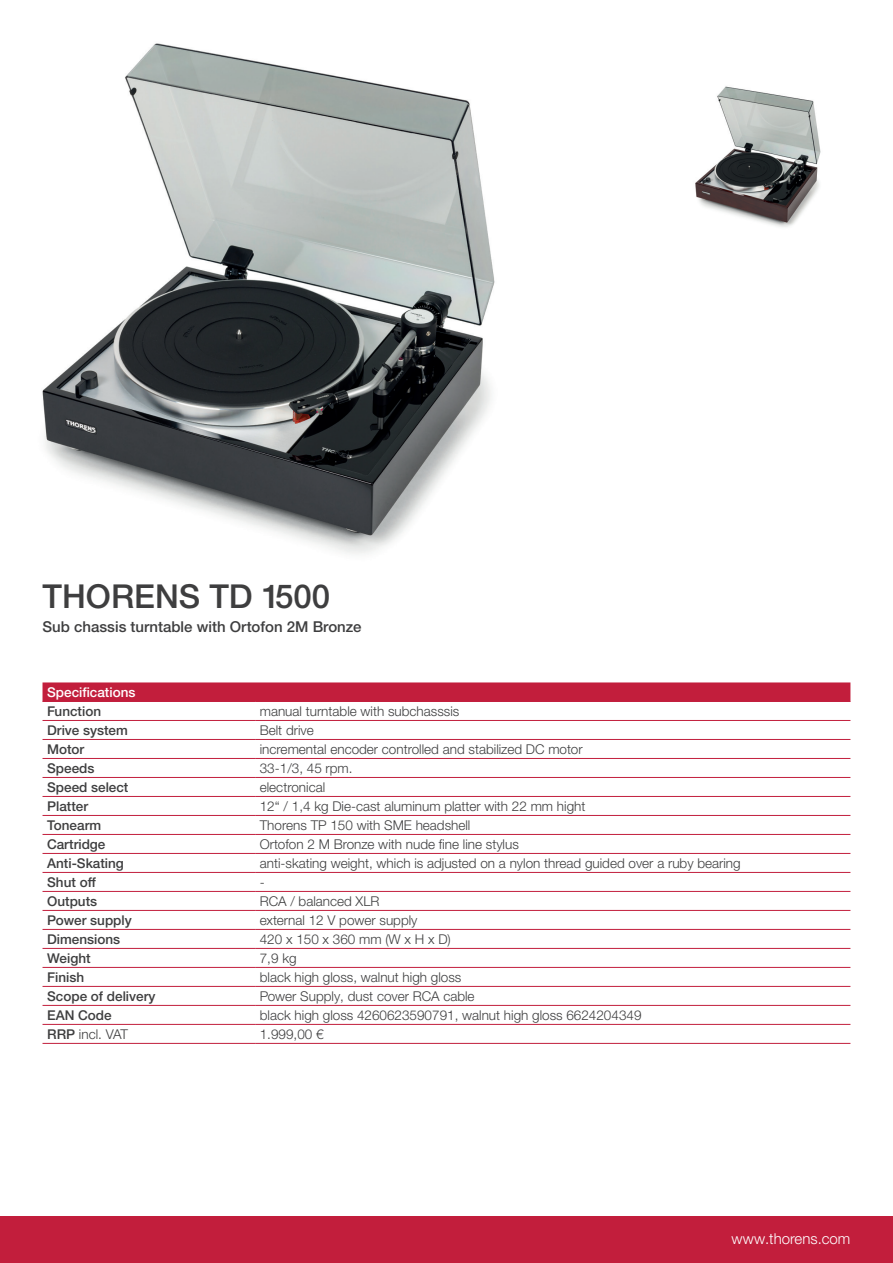
<style>
.page{position:relative;width:893px;height:1263px;background:#fff}
.page>*{position:absolute;margin:0;border:0;box-sizing:border-box;transform-origin:0 0}
.t1{font:500 33px "Helvetica Neue LTW1 G";color:#3e3e3f}
.t2{font:500 15px "Helvetica Neue LTW1 G";color:#3e3e3f}
.t3{font:300 15px "Helvetica Neue LTW1 G";color:#fff}
.t4{font:300 13.5px "Helvetica Neue LTW1 G";color:#3e3e3f}
.t5{font:500 13.5px "Helvetica Neue LTW1 G";color:#3e3e3f}
.t6{font:500 13.5px "Helvetica Neue LTW1 G";color:#fff}
.s1{font-weight:500}
</style>
<div class="page">
<div style="left:0;top:1216px;width:893px;height:47px;background:#c21e3c"></div>
<div style="left:43px;top:682px;width:807px;height:19px;background:#c21e3c"></div>
<hr style="left:43px;top:720px;width:212px;height:1px;background:#c21e3c">
<hr style="left:255px;top:720px;width:595px;height:1px;background:#c21e3c">
<hr style="left:43px;top:739px;width:212px;height:1px;background:#c21e3c">
<hr style="left:255px;top:739px;width:595px;height:1px;background:#c21e3c">
<hr style="left:43px;top:758px;width:212px;height:1px;background:#c21e3c">
<hr style="left:255px;top:758px;width:595px;height:1px;background:#c21e3c">
<hr style="left:43px;top:777px;width:212px;height:1px;background:#c21e3c">
<hr style="left:255px;top:777px;width:595px;height:1px;background:#c21e3c">
<hr style="left:43px;top:796px;width:212px;height:1px;background:#c21e3c">
<hr style="left:255px;top:796px;width:595px;height:1px;background:#c21e3c">
<hr style="left:43px;top:815px;width:212px;height:1px;background:#c21e3c">
<hr style="left:255px;top:815px;width:595px;height:1px;background:#c21e3c">
<hr style="left:43px;top:834px;width:212px;height:1px;background:#c21e3c">
<hr style="left:255px;top:834px;width:595px;height:1px;background:#c21e3c">
<hr style="left:43px;top:853px;width:212px;height:1px;background:#c21e3c">
<hr style="left:255px;top:853px;width:595px;height:1px;background:#c21e3c">
<hr style="left:43px;top:872px;width:212px;height:1px;background:#c21e3c">
<hr style="left:255px;top:872px;width:595px;height:1px;background:#c21e3c">
<hr style="left:43px;top:891px;width:212px;height:1px;background:#c21e3c">
<hr style="left:255px;top:891px;width:595px;height:1px;background:#c21e3c">
<hr style="left:43px;top:910px;width:212px;height:1px;background:#c21e3c">
<hr style="left:255px;top:910px;width:595px;height:1px;background:#c21e3c">
<hr style="left:43px;top:929px;width:212px;height:1px;background:#c21e3c">
<hr style="left:255px;top:929px;width:595px;height:1px;background:#c21e3c">
<hr style="left:43px;top:948px;width:212px;height:1px;background:#c21e3c">
<hr style="left:255px;top:948px;width:595px;height:1px;background:#c21e3c">
<hr style="left:43px;top:967px;width:212px;height:1px;background:#c21e3c">
<hr style="left:255px;top:967px;width:595px;height:1px;background:#c21e3c">
<hr style="left:43px;top:986px;width:212px;height:1px;background:#c21e3c">
<hr style="left:255px;top:986px;width:595px;height:1px;background:#c21e3c">
<hr style="left:43px;top:1005px;width:212px;height:1px;background:#c21e3c">
<hr style="left:255px;top:1005px;width:595px;height:1px;background:#c21e3c">
<hr style="left:43px;top:701px;width:212px;height:1px;background:#c21e3c">
<hr style="left:255px;top:701px;width:595px;height:1px;background:#c21e3c">
<hr style="left:43px;top:1043px;width:212px;height:1px;background:#c21e3c">
<hr style="left:255px;top:1043px;width:595px;height:1px;background:#c21e3c">
<hr style="left:43px;top:1024px;width:212px;height:1px;background:#c21e3c">
<hr style="left:255px;top:1024px;width:595px;height:1px;background:#c21e3c">
<img style="left:42px;top:43px;width:453px;height:511px">
<img style="left:695px;top:86px;width:126px;height:141px">
<h1 class="t1" style="left:43px;top:576px;width:289px">THORENS TD 1500</h1>
<p class="t2" style="left:43px;top:618px;width:320px">Sub chassis turntable with Ortofon 2M Bronze</p>
<p class="t6" style="left:47px;top:684px;width:90px">Specifications</p>
<p class="t5" style="left:47px;top:703px;width:55px">Function</p>
<p class="t4" style="left:260px;top:703px;width:201px">manual turntable with subchasssis</p>
<p class="t5" style="left:47px;top:722px;width:82px">Drive system</p>
<p class="t4" style="left:260px;top:722px;width:56px">Belt drive</p>
<p class="t5" style="left:47px;top:741px;width:39px">Motor</p>
<p class="t4" style="left:260px;top:741px;width:324px">incremental encoder controlled and stabilized DC motor</p>
<p class="t5" style="left:47px;top:760px;width:49px">Speeds</p>
<p class="t4" style="left:260px;top:760px;width:94px">33-1/3, 45 rpm.</p>
<p class="t5" style="left:47px;top:779px;width:83px">Speed select</p>
<p class="t4" style="left:260px;top:779px;width:67px">electronical</p>
<p class="t5" style="left:47px;top:798px;width:42px">Platter</p>
<p class="t4" style="left:260px;top:798px;width:327px">12“ / 1,4 kg Die-cast aluminum platter with 22 mm hight</p>
<p class="t5" style="left:47px;top:817px;width:55px">Tonearm</p>
<p class="t4" style="left:260px;top:817px;width:212px">Thorens TP 150 with SME headshell</p>
<p class="t5" style="left:47px;top:836px;width:60px">Cartridge</p>
<p class="t4" style="left:260px;top:836px;width:260px">Ortofon 2 M Bronze with nude fine line stylus</p>
<p class="t5" style="left:47px;top:855px;width:78px">Anti-Skating</p>
<p class="t4" style="left:260px;top:855px;width:482px">anti-skating weight, which is adjusted on a nylon thread guided over a ruby bearing</p>
<p class="t5" style="left:47px;top:874px;width:50px">Shut off</p>
<p class="t4" style="left:260px;top:874px;width:6px">-</p>
<p class="t5" style="left:47px;top:893px;width:52px">Outputs</p>
<p class="t4" style="left:260px;top:893px;width:121px">RCA / balanced XLR</p>
<p class="t5" style="left:47px;top:912px;width:86px">Power supply</p>
<p class="t4" style="left:260px;top:912px;width:159px">external 12 V power supply</p>
<p class="t5" style="left:47px;top:931px;width:75px">Dimensions</p>
<p class="t4" style="left:260px;top:931px;width:193px">420 x 150 x 360 mm (W x H x D)</p>
<p class="t5" style="left:47px;top:950px;width:45px">Weight</p>
<p class="t4" style="left:260px;top:950px;width:38px">7,9 kg</p>
<p class="t5" style="left:47px;top:969px;width:39px">Finish</p>
<p class="t4" style="left:260px;top:969px;width:203px">black high gloss, walnut high gloss</p>
<p class="t5" style="left:47px;top:988px;width:110px">Scope of delivery</p>
<p class="t4" style="left:260px;top:988px;width:216px">Power Supply, dust cover RCA cable</p>
<p class="t5" style="left:47px;top:1007px;width:66px">EAN Code</p>
<p class="t4" style="left:260px;top:1007px;width:383px">black high gloss 4260623590791, walnut high gloss 6624204349</p>
<p class="t4" style="left:47px;top:1026px;width:82px"><span class="s1">RRP</span> incl. VAT</p>
<p class="t4" style="left:260px;top:1026px;width:65px">1.999,00 €</p>
<p class="t3" style="left:732px;top:1229px;width:120px">www.thorens.com</p>
</div>
